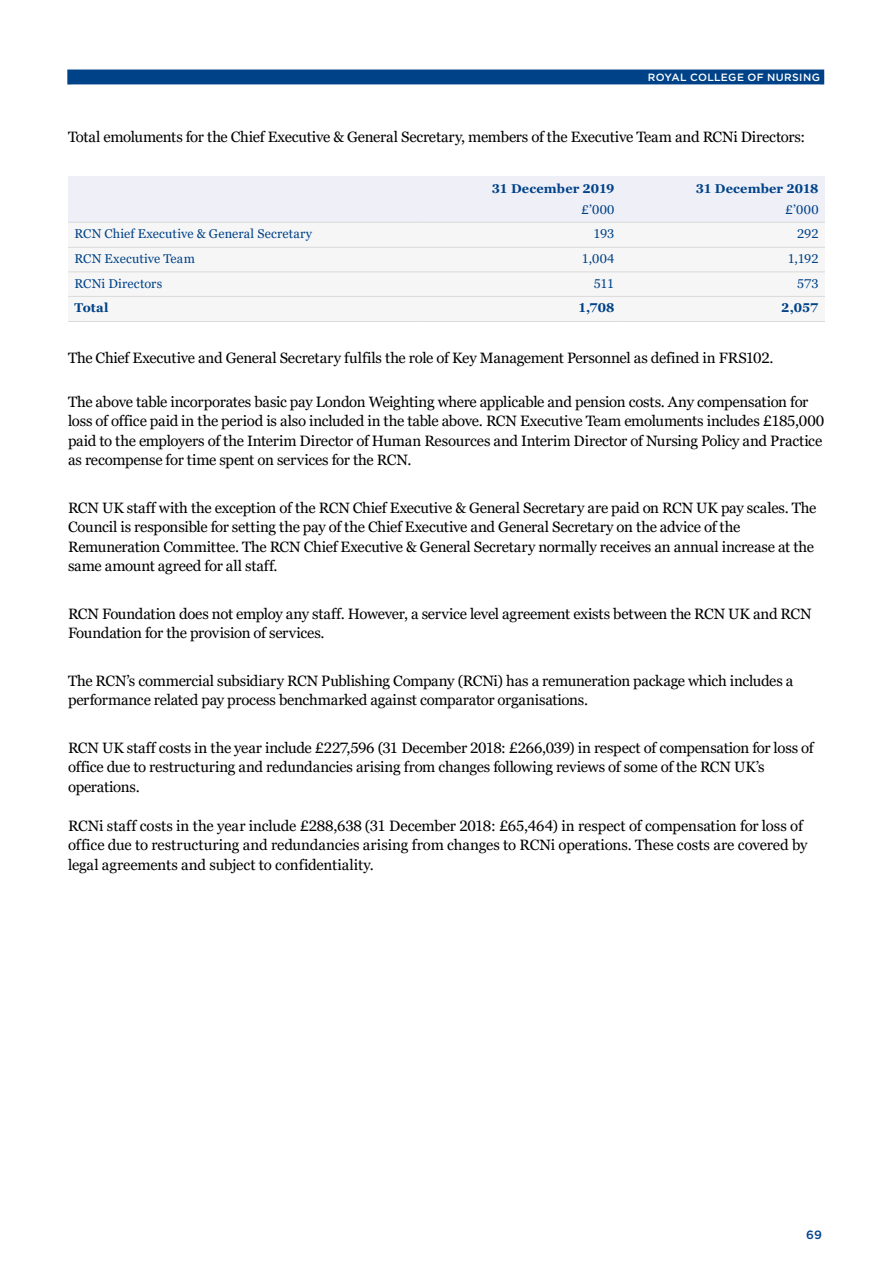
<style>
.page{position:relative;width:893px;height:1263px;background:#fff}
.page>*{position:absolute;margin:0;border:0;box-sizing:border-box;transform-origin:0 0}
.t1{font:15px/19.5px "Georgia Pro";letter-spacing:-.015em;color:#000}
.t2{font:12.75px "Georgia Pro";letter-spacing:.015em;color:#004288}
.t3{font:700 12.75px "Georgia Pro";letter-spacing:.01em;color:#004289}
.t4{font:700 12.75px "Georgia Pro";color:#004288}
.t5{font:500 12px "Gotham";color:#004288}
.t6{font:500 10.5px "Gotham";letter-spacing:.035em;color:#fff}
</style>
<div class="page">
<div style="left:67px;top:70px;width:757px;height:15px;background:#004288"></div>
<div style="left:68px;top:176px;width:757px;height:46px;background:#eeeff7"></div>
<div style="left:68px;top:246px;width:757px;height:75px;background:#f6f6f6"></div>
<hr style="left:68px;top:222px;width:349px;height:1px;background:#dadada">
<hr style="left:417px;top:222px;width:204px;height:1px;background:#dadada">
<hr style="left:621px;top:222px;width:204px;height:1px;background:#dadada">
<hr style="left:68px;top:247px;width:349px;height:1px;background:#dadada">
<hr style="left:417px;top:247px;width:204px;height:1px;background:#dadada">
<hr style="left:621px;top:247px;width:204px;height:1px;background:#dadada">
<hr style="left:68px;top:271px;width:349px;height:1px;background:#dadada">
<hr style="left:417px;top:271px;width:204px;height:1px;background:#dadada">
<hr style="left:621px;top:271px;width:204px;height:1px;background:#dadada">
<hr style="left:68px;top:296px;width:349px;height:1px;background:#dadada">
<hr style="left:417px;top:296px;width:204px;height:1px;background:#dadada">
<hr style="left:621px;top:296px;width:204px;height:1px;background:#dadada">
<hr style="left:68px;top:321px;width:349px;height:1px;background:#dadada">
<hr style="left:417px;top:321px;width:204px;height:1px;background:#dadada">
<hr style="left:621px;top:321px;width:204px;height:1px;background:#dadada">
<p class="t6" style="left:648px;top:70px;width:174px">ROYAL COLLEGE OF NURSING</p>
<p class="t1" style="left:68px;top:128px;width:738px">Total emoluments for the Chief Executive &amp; General Secretary, members of the Executive Team and RCNi Directors:</p>
<p class="t3" style="left:492px;top:181px;width:124px">31 December 2019</p>
<p class="t2" style="left:581px;top:202px;width:35px">£’000</p>
<p class="t3" style="left:696px;top:181px;width:124px">31 December 2018</p>
<p class="t2" style="left:785px;top:202px;width:35px">£’000</p>
<p class="t2" style="left:74px;top:227px;width:239px">RCN Chief Executive &amp; General Secretary</p>
<p class="t2" style="left:594px;top:227px;width:22px">193</p>
<p class="t2" style="left:797px;top:227px;width:23px">292</p>
<p class="t2" style="left:74px;top:252px;width:122px">RCN Executive Team</p>
<p class="t2" style="left:582px;top:252px;width:34px">1,004</p>
<p class="t2" style="left:788px;top:252px;width:32px">1,192</p>
<p class="t2" style="left:74px;top:276px;width:89px">RCNi Directors</p>
<p class="t2" style="left:594px;top:276px;width:22px">511</p>
<p class="t2" style="left:797px;top:276px;width:23px">573</p>
<p class="t4" style="left:74px;top:301px;width:36px">Total</p>
<p class="t4" style="left:578px;top:301px;width:38px">1,708</p>
<p class="t4" style="left:781px;top:301px;width:39px">2,057</p>
<p class="t1" style="left:68px;top:349px;width:707px">The Chief Executive and General Secretary fulfils the role of Key Management Personnel as defined in FRS102.</p>
<p class="t1" style="left:68px;top:392px;width:758px">The above table incorporates basic pay London Weighting where applicable and pension costs. Any compensation for loss of office paid in the period is also included in the table above. RCN Executive Team emoluments includes £185,000 paid to the employers of the Interim Director of Human Resources and Interim Director of Nursing Policy and Practice as recompense for time spent on services for the RCN.</p>
<p class="t1" style="left:68px;top:498px;width:750px">RCN UK staff with the exception of the RCN Chief Executive &amp; General Secretary are paid on RCN UK pay scales. The Council is responsible for setting the pay of the Chief Executive and General Secretary on the advice of the Remuneration Committee. The RCN Chief Executive &amp; General Secretary normally receives an annual increase at the same amount agreed for all staff.</p>
<p class="t1" style="left:68px;top:604px;width:745px">RCN Foundation does not employ any staff. However, a service level agreement exists between the RCN UK and RCN<br>Foundation for the provision of services.</p>
<p class="t1" style="left:68px;top:671px;width:727px">The RCN’s commercial subsidiary RCN Publishing Company (RCNi) has a remuneration package which includes a performance related pay process benchmarked against comparator organisations.</p>
<p class="t1" style="left:68px;top:738px;width:747px">RCN UK staff costs in the year include £227,596 (31 December 2018: £266,039) in respect of compensation for loss of office due to restructuring and redundancies arising from changes following reviews of some of the RCN UK’s operations.</p>
<p class="t1" style="left:68px;top:816px;width:741px">RCNi staff costs in the year include £288,638 (31 December 2018: £65,464) in respect of compensation for loss of office due to restructuring and redundancies arising from changes to RCNi operations. These costs are covered by legal agreements and subject to confidentiality.</p>
<p class="t5" style="left:806px;top:1227px;width:17px">69</p>
</div>
